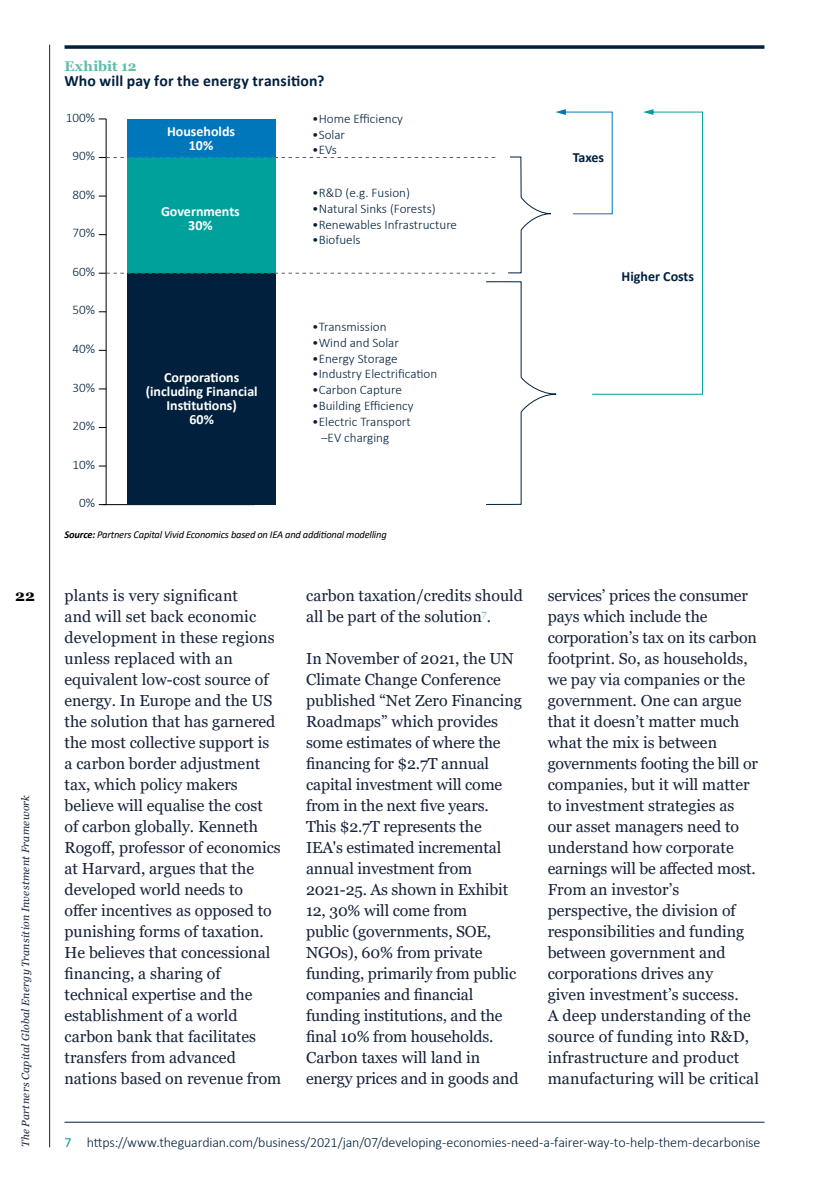
<style>
.page{position:relative;width:829px;height:1191px;background:#fff}
.page>*{position:absolute;margin:0;border:0;box-sizing:border-box;transform-origin:0 0}
.t1{font:15.92px/21px "Georgia";color:#16213a}
.t2{font:700 15.75px "Calibri";letter-spacing:.01em;color:#00203e}
.t3{font:700 15.75px "Georgia";color:#000}
.t4{font:300 14px "Calibri";letter-spacing:-.01em;color:#00203e}
.t5{font:700 14px/14px "Calibri";color:#fff;text-align:center}
.t6{font:700 14px "Calibri";color:#00203e}
.t7{font:700 14px "Georgia";color:#5dbdac}
.t8{font:300 13.12px/15.8px "Calibri";color:#00203e}
.t9{font:italic 10.5px "Calibri";letter-spacing:-.02em;color:#000}
.t10{font:italic 10.5px "Georgia";letter-spacing:.025em;color:#16213a}
.s1{font-weight:700}
.s2{font-weight:400;color:#00a19a}
</style>
<div class="page">
<hr style="left:49px;top:45px;width:1px;height:1102px;background:#16213a">
<svg style="left:64px;top:45px;width:700px;height:4px;background:#1f3b55"></svg>
<hr style="left:103px;top:504px;width:151px;height:1px;background:#000">
<hr style="left:106px;top:119px;width:1px;height:385px;background:#000">
<div style="left:127px;top:119px;width:149px;height:38px;background:#0077ba"></div>
<div style="left:127px;top:157px;width:149px;height:116px;background:#00a19a"></div>
<div style="left:127px;top:273px;width:149px;height:231px;background:#00203e"></div>
<svg style="left:99px;top:157px;width:397px;height:1px"></svg>
<svg style="left:99px;top:273px;width:397px;height:1px"></svg>
<svg style="left:508px;top:156px;width:43px;height:118px"></svg>
<svg style="left:486px;top:281px;width:71px;height:224px"></svg>
<svg style="left:643px;top:109px;width:59px;height:6px"></svg>
<hr style="left:702px;top:112px;width:1px;height:282px;background:#00a19a">
<hr style="left:592px;top:394px;width:110px;height:1px;background:#00a19a">
<svg style="left:555px;top:109px;width:57px;height:6px"></svg>
<hr style="left:611px;top:112px;width:1px;height:102px;background:#0077ba">
<hr style="left:573px;top:213px;width:39px;height:1px;background:#0077ba">
<hr style="left:64px;top:1121px;width:700px;height:1px;background:#00203e">
<p class="t7" style="left:64px;top:57px;width:74px">Exhibit 12</p>
<p class="t2" style="left:64px;top:70px;width:261px">Who will pay for the energy transition?</p>
<p class="t8" style="left:66px;top:109px;width:31px">100%</p>
<p class="t8" style="left:72px;top:148px;width:24px">90%</p>
<p class="t8" style="left:72px;top:186px;width:24px">80%</p>
<p class="t8" style="left:72px;top:225px;width:24px">70%</p>
<p class="t8" style="left:72px;top:263px;width:24px">60%</p>
<p class="t8" style="left:72px;top:302px;width:24px">50%</p>
<p class="t8" style="left:72px;top:341px;width:24px">40%</p>
<p class="t8" style="left:72px;top:379px;width:24px">30%</p>
<p class="t8" style="left:72px;top:418px;width:24px">20%</p>
<p class="t8" style="left:72px;top:456px;width:24px">10%</p>
<p class="t8" style="left:79px;top:495px;width:17px">0%</p>
<p class="t5" style="left:167px;top:124px;width:70px">Households<br>10%</p>
<p class="t5" style="left:161px;top:204px;width:80px">Governments<br>30%</p>
<p class="t5" style="left:146px;top:370px;width:113px">Corporations (including Financial<br>Institutions)<br>60%</p>
<p class="t8" style="left:312px;top:110px;width:92px">•Home Efficiency</p>
<p class="t8" style="left:312px;top:126px;width:34px">•Solar</p>
<p class="t8" style="left:312px;top:142px;width:26px">•EVs</p>
<p class="t8" style="left:312px;top:185px;width:99px">•R&amp;D (e.g. Fusion)</p>
<p class="t8" style="left:312px;top:200px;width:125px">•Natural Sinks (Forests)</p>
<p class="t8" style="left:312px;top:216px;width:146px">•Renewables Infrastructure</p>
<p class="t8" style="left:312px;top:232px;width:50px">•Biofuels</p>
<p class="t8" style="left:312px;top:319px;width:76px">•Transmission</p>
<p class="t8" style="left:312px;top:334px;width:88px">•Wind and Solar</p>
<p class="t8" style="left:312px;top:350px;width:87px">•Energy Storage</p>
<p class="t8" style="left:312px;top:366px;width:126px">•Industry Electrification</p>
<p class="t8" style="left:312px;top:382px;width:91px">•Carbon Capture</p>
<p class="t8" style="left:312px;top:397px;width:103px">•Building Efficiency</p>
<p class="t8" style="left:321px;top:413px;width:91px;text-indent:-9px">•Electric Transport –EV charging</p>
<p class="t9" style="left:64px;top:527px;width:324px"><span class="s1">Source:</span> Partners Capital Vivid Economics based on IEA and additional modelling</p>
<p class="t6" style="left:572px;top:148px;width:33px">Taxes</p>
<p class="t6" style="left:621px;top:266px;width:74px">Higher Costs</p>
<p class="t1" style="left:64px;top:585px;width:218px">plants is very significant<br>and will set back economic development in these regions unless replaced with an equivalent low-cost source of energy. In Europe and the US the solution that has garnered the most collective support is a carbon border adjustment tax, which policy makers believe will equalise the cost<br>of carbon globally. Kenneth<br>Rogoff, professor of economics at Harvard, argues that the developed world needs to<br>offer incentives as opposed to punishing forms of taxation.<br>He believes that concessional financing, a sharing of technical expertise and the establishment of a world carbon bank that facilitates transfers from advanced nations based on revenue from</p>
<p class="t3" style="left:15px;top:586px;width:21px">22</p>
<p class="t1" style="left:306px;top:585px;width:218px">carbon taxation/credits should all be part of the solution<sup>7</sup>.</p>
<p class="t1" style="left:306px;top:648px;width:217px">In November of 2021, the UN<br>Climate Change Conference published “Net Zero Financing<br>Roadmaps” which provides some estimates of where the financing for $2.7T annual capital investment will come from in the next five years.<br>This $2.7T represents the<br>IEA's estimated incremental annual investment from<br>2021-25. As shown in Exhibit<br>12, 30% will come from<br>public (governments, SOE,<br>NGOs), 60% from private funding, primarily from public companies and financial funding institutions, and the final 10% from households.<br>Carbon taxes will land in energy prices and in goods and</p>
<p class="t1" style="left:547px;top:585px;width:213px">services’ prices the consumer pays which include the corporation’s tax on its carbon footprint. So, as households, we pay via companies or the government. One can argue that it doesn’t matter much what the mix is between governments footing the bill or companies, but it will matter to investment strategies as our asset managers need to understand how corporate earnings will be affected most.<br>From an investor’s perspective, the division of responsibilities and funding between government and corporations drives any<br>given investment’s success.<br>A deep understanding of the source of funding into R&amp;D, infrastructure and product manufacturing will be critical</p>
<p class="t10" style="left:19px;top:1147px;width:354px;rotate:-90deg">The Partners Capital Global Energy Transition Investment Framework</p>
<p class="t4" style="left:64px;top:1134px;width:697px"><span class="s2">7</span> https://www.theguardian.com/business/2021/jan/07/developing-economies-need-a-fairer-way-to-help-them-decarbonise</p>
</div>
